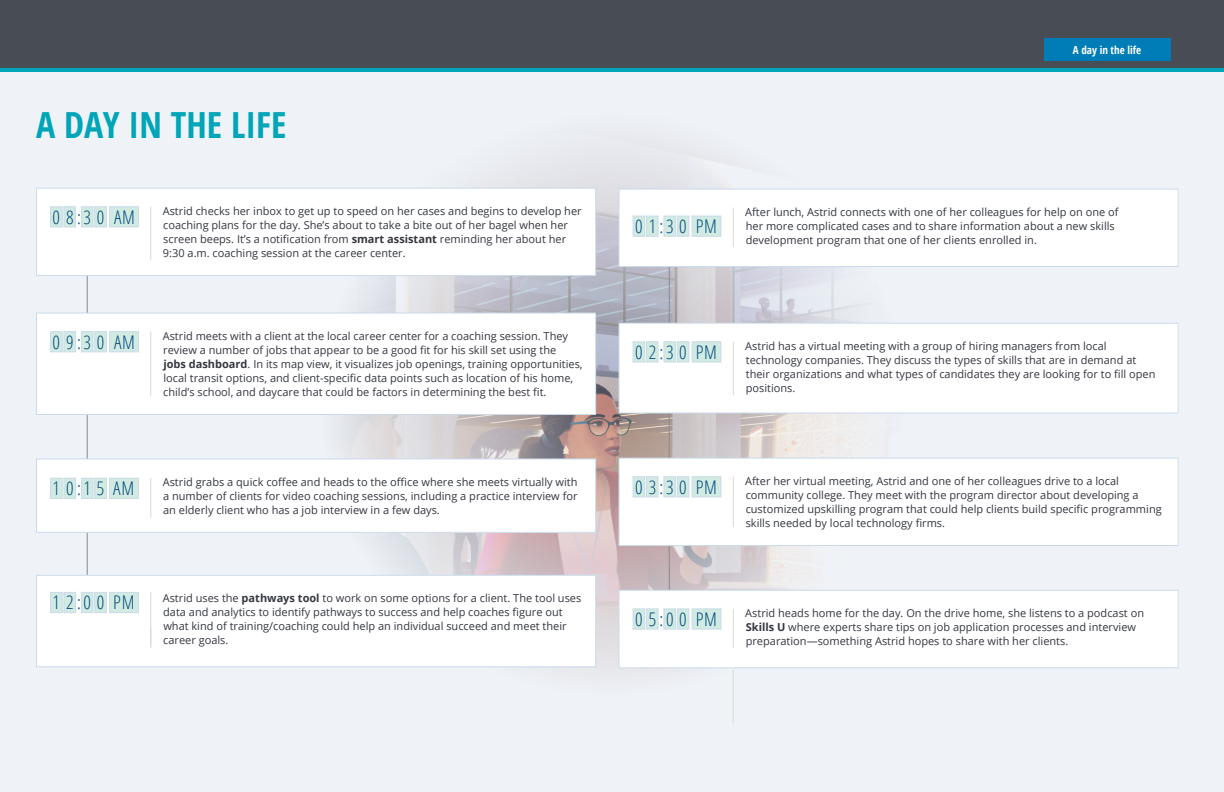
<style>
.page{position:relative;width:1224px;height:792px;background:#eff3f8}
.page>*{position:absolute;margin:0;border:0;box-sizing:border-box;transform-origin:0 0}
.t1{font:700 condensed 36px "Open Sans";color:#00a5b8}
.t2{font:300 18.8px "Open Sans Condensed";letter-spacing:.04em;color:#00497c}
.t3{font:11px/14px "Open Sans";color:#343741}
.t4{font:700 condensed 11px "Open Sans";color:#fff}
.s1{font-weight:700}
</style>
<div class="page">
<div style="left:0;top:0;width:1224px;height:72px;background:#474c55"></div>
<img style="left:216px;top:138px;width:792px;height:536px">
<hr style="left:87px;top:189px;width:1px;height:447px;background:#878a8f">
<hr style="left:669px;top:236px;width:1px;height:377px;background:#878a8f">
<div style="left:36px;top:188px;width:560px;height:88px;background:#fff"></div>
<div style="left:36px;top:188px;width:560px;height:88px;border:1px solid #cadaeb"></div>
<hr style="left:151px;top:207px;width:1px;height:53px;background:#d7d8d6">
<div style="left:51px;top:207px;width:11px;height:20px;background:#d2ebe2"></div>
<div style="left:81px;top:207px;width:12px;height:20px;background:#d2ebe2;border:1px solid #cadaeb"></div>
<div style="left:110px;top:207px;width:29px;height:20px;background:#d2ebe2;border:1px solid #cadaeb"></div>
<div style="left:95px;top:207px;width:11px;height:20px;background:#d2ebe2"></div>
<div style="left:64px;top:207px;width:12px;height:20px;background:#d2ebe2;border:1px solid #cadaeb"></div>
<div style="left:619px;top:189px;width:559px;height:78px;background:#fff"></div>
<div style="left:618px;top:189px;width:561px;height:78px;border:1px solid #cadaeb"></div>
<hr style="left:733px;top:208px;width:1px;height:39px;background:#d7d8d6">
<div style="left:633px;top:216px;width:12px;height:20px;background:#d2ebe2;border:1px solid #cadaeb"></div>
<div style="left:664px;top:216px;width:12px;height:20px;background:#d2ebe2;border:1px solid #cadaeb"></div>
<div style="left:692px;top:216px;width:29px;height:20px;background:#d2ebe2"></div>
<div style="left:677px;top:216px;width:12px;height:20px;background:#d2ebe2;border:1px solid #cadaeb"></div>
<div style="left:646px;top:216px;width:12px;height:20px;background:#d2ebe2;border:1px solid #cadaeb"></div>
<div style="left:619px;top:590px;width:559px;height:78px;background:#fff"></div>
<div style="left:618px;top:590px;width:561px;height:78px;border:1px solid #cadaeb"></div>
<hr style="left:733px;top:609px;width:1px;height:39px;background:#d7d8d6">
<div style="left:633px;top:609px;width:12px;height:20px;background:#d2ebe2;border:1px solid #cadaeb"></div>
<div style="left:664px;top:609px;width:12px;height:20px;background:#d2ebe2;border:1px solid #cadaeb"></div>
<div style="left:692px;top:609px;width:29px;height:20px;background:#d2ebe2"></div>
<div style="left:677px;top:609px;width:12px;height:20px;background:#d2ebe2;border:1px solid #cadaeb"></div>
<div style="left:646px;top:609px;width:12px;height:20px;background:#d2ebe2;border:1px solid #cadaeb"></div>
<hr style="left:733px;top:670px;width:1px;height:53px;background:#d7d8d6">
<div style="left:619px;top:458px;width:559px;height:88px;background:#fff"></div>
<div style="left:618px;top:458px;width:561px;height:88px;border:1px solid #cadaeb"></div>
<hr style="left:733px;top:477px;width:1px;height:50px;background:#d7d8d6">
<div style="left:633px;top:477px;width:12px;height:20px;background:#d2ebe2;border:1px solid #cadaeb"></div>
<div style="left:664px;top:477px;width:12px;height:20px;background:#d2ebe2;border:1px solid #cadaeb"></div>
<div style="left:692px;top:477px;width:29px;height:20px;background:#d2ebe2"></div>
<div style="left:677px;top:477px;width:12px;height:20px;background:#d2ebe2;border:1px solid #cadaeb"></div>
<div style="left:646px;top:477px;width:12px;height:20px;background:#d2ebe2;border:1px solid #cadaeb"></div>
<div style="left:619px;top:323px;width:559px;height:90px;background:#fff"></div>
<div style="left:618px;top:323px;width:561px;height:91px;border:1px solid #cadaeb"></div>
<hr style="left:733px;top:342px;width:1px;height:53px;background:#d7d8d6">
<div style="left:633px;top:342px;width:12px;height:20px;background:#d2ebe2;border:1px solid #cadaeb"></div>
<div style="left:664px;top:342px;width:12px;height:20px;background:#d2ebe2;border:1px solid #cadaeb"></div>
<div style="left:692px;top:342px;width:29px;height:20px;background:#d2ebe2"></div>
<div style="left:677px;top:342px;width:12px;height:20px;background:#d2ebe2;border:1px solid #cadaeb"></div>
<div style="left:646px;top:342px;width:12px;height:20px;background:#d2ebe2;border:1px solid #cadaeb"></div>
<div style="left:36px;top:313px;width:560px;height:101px;background:#fff"></div>
<div style="left:36px;top:313px;width:560px;height:102px;border:1px solid #cadaeb"></div>
<hr style="left:151px;top:332px;width:1px;height:64px;background:#d7d8d6">
<div style="left:51px;top:332px;width:11px;height:20px;background:#d2ebe2"></div>
<div style="left:81px;top:332px;width:12px;height:20px;background:#d2ebe2;border:1px solid #cadaeb"></div>
<div style="left:110px;top:332px;width:29px;height:20px;background:#d2ebe2;border:1px solid #cadaeb"></div>
<div style="left:95px;top:332px;width:11px;height:20px;background:#d2ebe2"></div>
<div style="left:64px;top:332px;width:12px;height:20px;background:#d2ebe2;border:1px solid #cadaeb"></div>
<div style="left:36px;top:459px;width:560px;height:73px;background:#fff"></div>
<div style="left:36px;top:458px;width:560px;height:75px;border:1px solid #cadaeb"></div>
<hr style="left:151px;top:478px;width:1px;height:40px;background:#d7d8d6">
<div style="left:51px;top:478px;width:11px;height:21px;background:#d2ebe2;border:1px solid #cadaeb"></div>
<div style="left:81px;top:478px;width:12px;height:21px;background:#d2ebe2;border:1px solid #cadaeb"></div>
<div style="left:110px;top:478px;width:29px;height:21px;background:#d2ebe2;border:1px solid #cadaeb"></div>
<div style="left:95px;top:478px;width:11px;height:21px;background:#d2ebe2;border:1px solid #cadaeb"></div>
<div style="left:64px;top:478px;width:12px;height:21px;background:#d2ebe2;border:1px solid #cadaeb"></div>
<div style="left:36px;top:575px;width:560px;height:92px;background:#fff"></div>
<div style="left:36px;top:575px;width:560px;height:92px;border:1px solid #cadaeb"></div>
<hr style="left:151px;top:592px;width:1px;height:56px;background:#d7d8d6">
<div style="left:51px;top:592px;width:11px;height:21px;background:#d2ebe2;border:1px solid #cadaeb"></div>
<div style="left:81px;top:592px;width:12px;height:21px;background:#d2ebe2;border:1px solid #cadaeb"></div>
<div style="left:110px;top:592px;width:29px;height:21px;background:#d2ebe2;border:1px solid #cadaeb"></div>
<div style="left:95px;top:592px;width:11px;height:21px;background:#d2ebe2;border:1px solid #cadaeb"></div>
<div style="left:64px;top:592px;width:12px;height:21px;background:#d2ebe2;border:1px solid #cadaeb"></div>
<svg style="left:151px;top:628px;width:1px;height:17px"></svg>
<hr style="left:0;top:68px;width:1224px;height:4px;background:#00a5b8">
<div style="left:1044px;top:39px;width:126px;height:22px;background:#007db6"></div>
<h1 class="t1" style="left:36px;top:100px;width:252px">A DAY IN THE LIFE</h1>
<p class="t4" style="left:1073px;top:43px;width:70px">A day in the life</p>
<p class="t3" style="left:163px;top:204px;width:420px">Astrid checks her inbox to get up to speed on her cases and begins to develop her coaching plans for the day. She’s about to take a bite out of her bagel when her screen beeps. It’s a notification from <span class="s1">smart assistant</span> reminding her about her 9:30 a.m. coaching session at the career center.</p>
<h2 class="t2" style="left:53px;top:204px;width:84px">08:30 AM</h2>
<p class="t3" style="left:745px;top:205px;width:375px">After lunch, Astrid connects with one of her colleagues for help on one of her more complicated cases and to share information about a new skills development program that one of her clients enrolled in.</p>
<h2 class="t2" style="left:635px;top:213px;width:83px">0 1:3 0 PM</h2>
<h2 class="t2" style="left:53px;top:329px;width:84px">09:30 AM</h2>
<p class="t3" style="left:163px;top:329px;width:421px">Astrid meets with a client at the local career center for a coaching session. They review a number of jobs that appear to be a good fit for his skill set using the<br><span class="s1">jobs dashboard</span>. In its map view, it visualizes job openings, training opportunities, local transit options, and client-specific data points such as location of his home, child’s school, and daycare that could be factors in determining the best fit.</p>
<h2 class="t2" style="left:635px;top:339px;width:83px">0 2:3 0 PM</h2>
<p class="t3" style="left:745px;top:339px;width:412px">Astrid has a virtual meeting with a group of hiring managers from local technology companies. They discuss the types of skills that are in demand at their organizations and what types of candidates they are looking for to fill open positions.</p>
<h2 class="t2" style="left:53px;top:476px;width:83px">1 0:1 5 AM</h2>
<p class="t3" style="left:163px;top:475px;width:416px;text-align:justify">Astrid grabs a quick coffee and heads to the office where she meets virtually with a number of clients for video coaching sessions, including a practice interview for an elderly client who has a job interview in a few days.</p>
<h2 class="t2" style="left:635px;top:474px;width:83px">0 3:3 0 PM</h2>
<p class="t3" style="left:745px;top:474px;width:418px">After her virtual meeting, Astrid and one of her colleagues drive to a local community college. They meet with the program director about developing a customized upskilling program that could help clients build specific programming skills needed by local technology firms.</p>
<h2 class="t2" style="left:53px;top:590px;width:83px">1 2:0 0 PM</h2>
<p class="t3" style="left:163px;top:591px;width:420px">Astrid uses the <span class="s1">pathways tool</span> to work on some options for a client. The tool uses data and analytics to identify pathways to success and help coaches figure out what kind of training/coaching could help an individual succeed and meet their career goals.</p>
<h2 class="t2" style="left:635px;top:606px;width:83px">0 5:0 0 PM</h2>
<p class="t3" style="left:745px;top:606px;width:400px">Astrid heads home for the day. On the drive home, she listens to a podcast on<br><span class="s1">Skills U</span> where experts share tips on job application processes and interview preparation—something Astrid hopes to share with her clients.</p>
</div>
